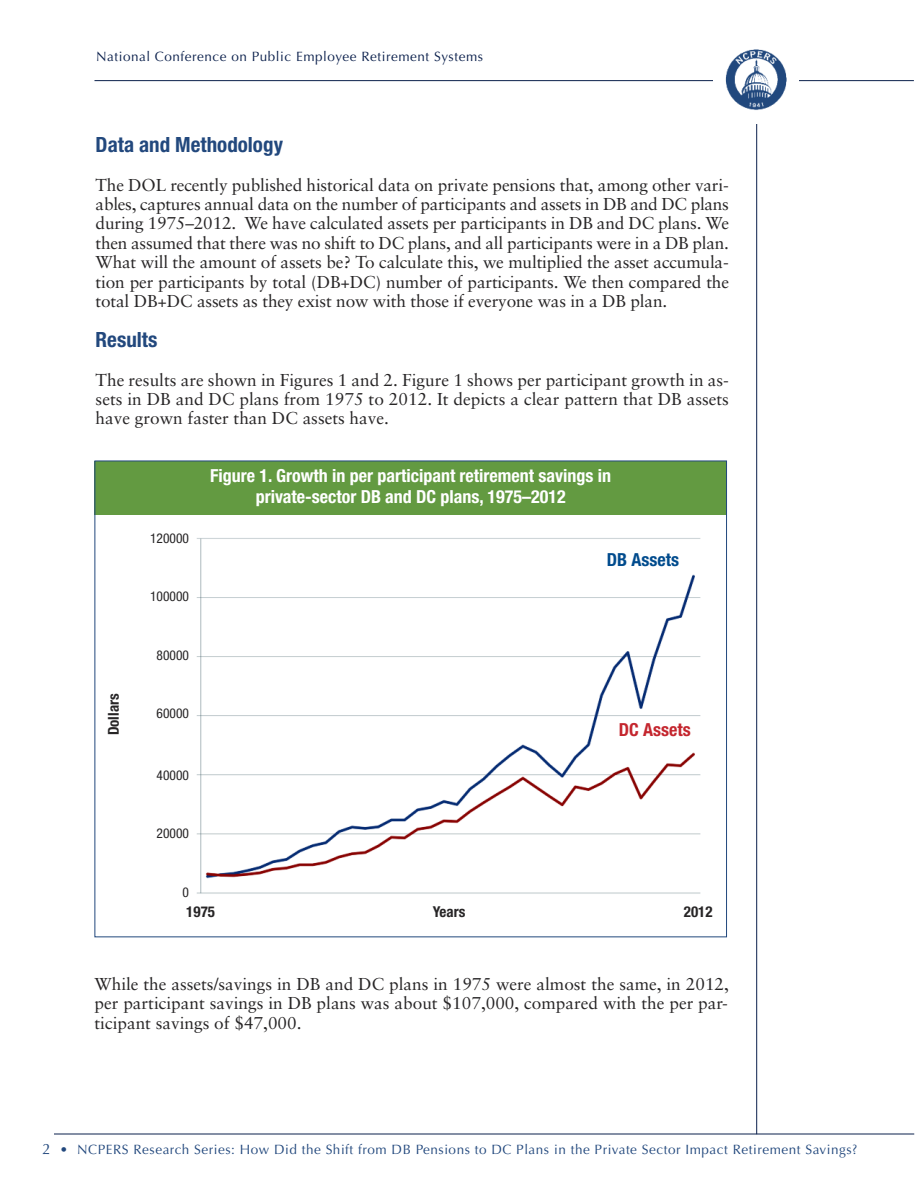
<style>
.page{position:relative;width:918px;height:1188px;background:#fff}
.page>*{position:absolute;margin:0;border:0;box-sizing:border-box;transform-origin:0 0}
.t1{font:700 condensed 21px "Helvetica Neue";color:#22487d}
.t2{font:700 condensed 18px/21.6px "Helvetica Neue";color:#fff;text-align:center}
.t3{font:700 condensed 18px "Helvetica Neue";color:#004b8d}
.t4{font:700 condensed 18px "Helvetica Neue";color:#c4262e}
.t5{font:17.25px/19.5px "Sabon";color:#272526;text-align:justify}
.t6{font:700 condensed 15px "Helvetica Neue";color:#272526}
.t7{font:13.5px "Optima";letter-spacing:.04em;color:#22487d}
.t8{font:13.5px "Optima";letter-spacing:.04em;color:#0b204c}
.t9{font:condensed 13.5px "Helvetica Neue";color:#272526}
.s1{font-size:15px}
</style>
<div class="page">
<hr style="left:54px;top:1134px;width:860px;height:1px;background:#0b204c">
<hr style="left:756px;top:64px;width:1px;height:1070px;background:#0b204c">
<hr style="left:94px;top:80px;width:820px;height:1px;background:#0b204c">
<div style="left:714px;top:37px;width:85px;height:86px;background:#fff"></div>
<img style="left:725px;top:49px;width:62px;height:61px">
<div style="left:94px;top:461px;width:633px;height:54px;background:#639a41"></div>
<img style="left:196px;top:538px;width:505px;height:356px">
<p class="t8" style="left:96px;top:51px;width:388px">National Conference on Public Employee Retirement Systems</p>
<p class="t1" style="left:96px;top:137px;width:189px">Data and Methodology</p>
<p class="t5" style="left:96px;top:176px;width:635px">The DOL recently published historical data on private pensions that, among other vari&shy;ables, captures annual data on the number of participants and assets in DB and DC plans during 1975–2012. We have calculated assets per participants in DB and DC plans. We then assumed that there was no shift to DC plans, and all participants were in a DB plan.<br>What will the amount of assets be? To calculate this, we multiplied the asset accumula&shy;tion per participants by total (DB+DC) number of participants. We then compared the total DB+DC assets as they exist now with those if everyone was in a DB plan.</p>
<p class="t1" style="left:96px;top:332px;width:63px">Results</p>
<p class="t5" style="left:96px;top:371px;width:635px">The results are shown in Figures 1 and 2. Figure 1 shows per participant growth in as&shy;sets in DB and DC plans from 1975 to 2012. It depicts a clear pattern that DB assets have grown faster than DC assets have.</p>
<p class="t6" style="left:108px;top:735px;width:43px;rotate:-90deg">Dollars</p>
<p class="t9" style="left:150px;top:533px;width:40px">120000</p>
<p class="t9" style="left:150px;top:592px;width:40px">100000</p>
<p class="t9" style="left:157px;top:650px;width:34px">80000</p>
<p class="t9" style="left:157px;top:709px;width:34px">60000</p>
<p class="t9" style="left:157px;top:770px;width:34px">40000</p>
<p class="t9" style="left:157px;top:829px;width:34px">20000</p>
<p class="t9" style="left:183px;top:887px;width:8px">0</p>
<p class="t2" style="left:210px;top:466px;width:402px">Figure 1. Growth in per participant retirement savings in private-sector DB and DC plans, 1975–2012</p>
<p class="t3" style="left:607px;top:553px;width:74px">DB Assets</p>
<p class="t4" style="left:619px;top:724px;width:73px">DC Assets</p>
<p class="t6" style="left:186px;top:906px;width:30px">1975</p>
<p class="t6" style="left:433px;top:906px;width:34px">Years</p>
<p class="t6" style="left:684px;top:906px;width:30px">2012</p>
<p class="t5" style="left:94px;top:976px;width:636px">While the assets/savings in DB and DC plans in 1975 were almost the same, in 2012, per participant savings in DB plans was about $107,000, compared with the per par&shy;ticipant savings of $47,000.</p>
<p class="t7" style="left:42px;top:1144px;width:817px"><span class="s1">2</span> • NCPERS Research Series: How Did the Shift from DB Pensions to DC Plans in the Private Sector Impact Retirement Savings?</p>
</div>
